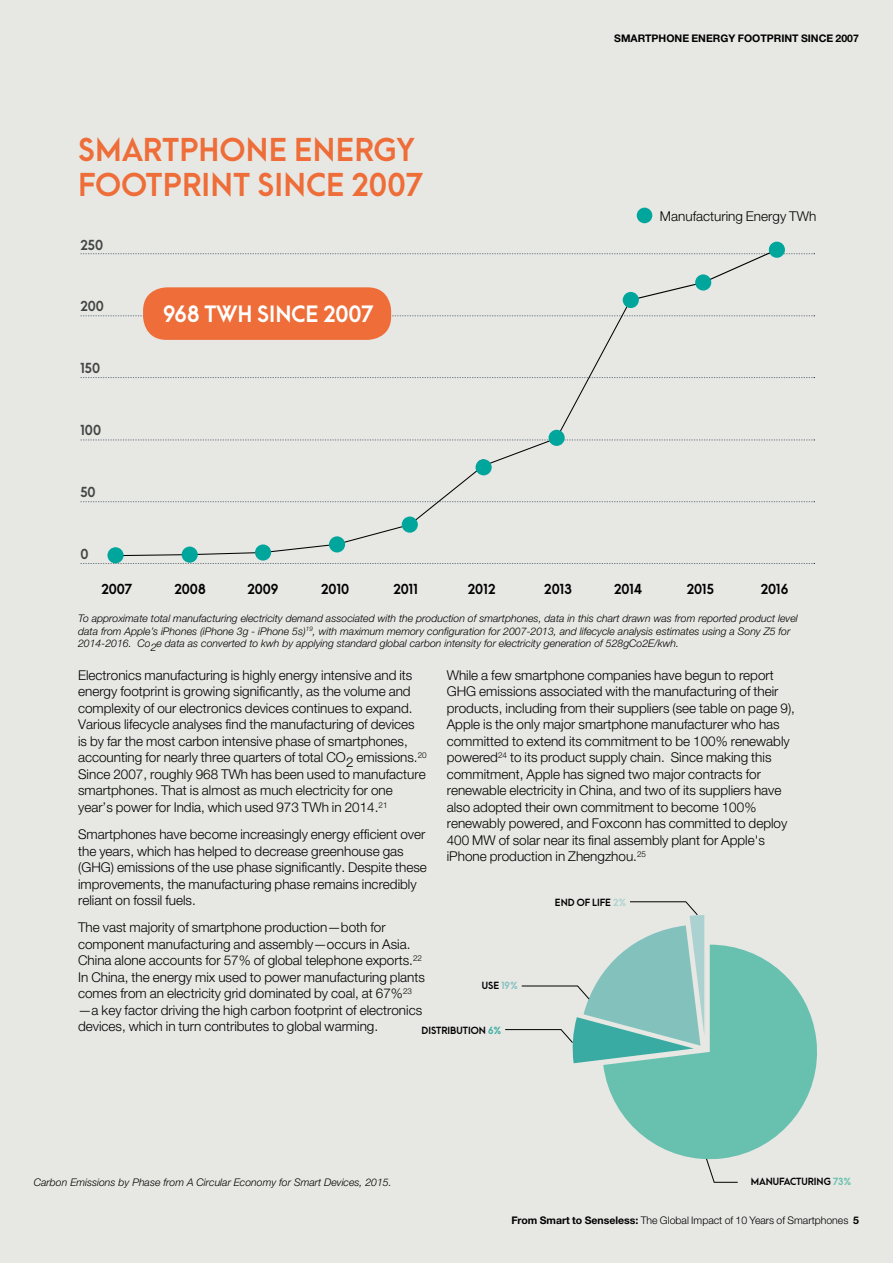
<style>
.page{position:relative;width:893px;height:1263px;background:#e7e8e4}
.page>*{position:absolute;margin:0;border:0;box-sizing:border-box;transform-origin:0 0}
.t1{font:800 30px/34.5px "Arca Majora 2";letter-spacing:.01em;color:#ee6d38}
.t2{font:800 21.45px "Arca Majora 2";color:#fff}
.t3{font:300 13.5px/16.5px "Helvetica Neue LT Std";color:#000}
.t4{font:800 13.2px "Arca Majora 2";color:#000}
.t5{font:800 13.2px "Arca Majora 2";color:#444645}
.t6{font:italic 300 10.5px/12.6px "Helvetica Neue LT Std";color:#000}
.t7{font:300 10.5px "Helvetica Neue LT Std";color:#000}
.t8{font:700 10.5px "Helvetica Neue LT Std";color:#000}
.t9{font:800 9.45px "Arca Majora 2";color:#000}
.s1{color:#abd2d0}
.s2{color:#83c1bd}
.s3{color:#39aba3}
.s4{color:#68c1ae}
.s5{font-weight:700}
</style>
<div class="page">
<svg style="left:80px;top:563px;width:735px;height:1px"></svg>
<div style="left:107px;top:547px;width:17px;height:16px;background:#00a59c;border-radius:50%"></div>
<div style="left:182px;top:547px;width:16px;height:16px;background:#00a59c;border-radius:50%"></div>
<div style="left:255px;top:544px;width:16px;height:17px;background:#00a59c;border-radius:50%"></div>
<svg style="left:603px;top:945px;width:214px;height:215px;fill:#68c1ae"></svg>
<svg style="left:706px;top:1158px;width:32px;height:24px"></svg>
<svg style="left:505px;top:901px;width:199px;height:162px"></svg>
<div style="left:637px;top:208px;width:15px;height:15px;background:#00a59c;border-radius:50%"></div>
<svg style="left:80px;top:248px;width:735px;height:308px"></svg>
<div style="left:623px;top:292px;width:16px;height:16px;background:#00a59c;border-radius:50%"></div>
<div style="left:695px;top:274px;width:16px;height:17px;background:#00a59c;border-radius:50%"></div>
<div style="left:769px;top:242px;width:16px;height:16px;background:#00a59c;border-radius:50%"></div>
<h1 class="t1" style="left:78px;top:134px;width:345px">SMARTPHONE ENERGY<br>FOOTPRINT SINCE 2007</h1>
<p class="t5" style="left:80px;top:237px;width:24px">250</p>
<p class="t5" style="left:80px;top:299px;width:25px">200</p>
<p class="t5" style="left:80px;top:361px;width:21px">150</p>
<p class="t5" style="left:80px;top:423px;width:22px">100</p>
<p class="t5" style="left:80px;top:485px;width:17px">50</p>
<p class="t5" style="left:80px;top:547px;width:10px">0</p>
<h2 class="t2" style="left:163px;top:302px;width:211px">968 TWH SINCE 2007</h2>
<p class="t8" style="left:614px;top:31px;width:246px">SMARTPHONE ENERGY FOOTPRINT SINCE 2007</p>
<p class="t3" style="left:660px;top:208px;width:158px">Manufacturing Energy TWh</p>
<p class="t4" style="left:101px;top:582px;width:32px">2007</p>
<p class="t4" style="left:175px;top:582px;width:33px">2008</p>
<p class="t4" style="left:247px;top:582px;width:33px">2009</p>
<p class="t4" style="left:321px;top:582px;width:30px">2010</p>
<p class="t4" style="left:393px;top:582px;width:26px">2011</p>
<p class="t4" style="left:468px;top:582px;width:29px">2012</p>
<p class="t4" style="left:544px;top:582px;width:29px">2013</p>
<p class="t4" style="left:614px;top:582px;width:29px">2014</p>
<p class="t4" style="left:687px;top:582px;width:29px">2015</p>
<p class="t4" style="left:761px;top:582px;width:29px">2016</p>
<p class="t6" style="left:78px;top:612px;width:721px">To approximate total manufacturing electricity demand associated with the production of smartphones, data in this chart drawn was from reported product level data from Apple’s iPhones (iPhone 3g - iPhone 5s)<sup>19</sup>, with maximum memory configuration for 2007-2013, and lifecycle analysis estimates using a Sony Z5 for<br>2014-2016. Co2e data as converted to kwh by applying standard global carbon intensity for electricity generation of 528gCo2E/kwh.</p>
<p class="t3" style="left:447px;top:667px;width:350px">While a few smartphone companies have begun to report GHG emissions associated with the manufacturing of their products, including from their suppliers (see table on page 9), Apple is the only major smartphone manufacturer who has committed to extend its commitment to be 100% renewably powered<sup>24</sup> to its product supply chain. Since making this commitment, Apple has signed two major contracts for renewable electricity in China, and two of its suppliers have also adopted their own commitment to become 100% renewably powered, and Foxconn has committed to deploy 400 MW of solar near its final assembly plant for Apple's iPhone production in Zhengzhou.<sup>25</sup></p>
<p class="t3" style="left:78px;top:667px;width:350px">Electronics manufacturing is highly energy intensive and its energy footprint is growing significantly, as the volume and complexity of our electronics devices continues to expand.<br>Various lifecycle analyses find the manufacturing of devices is by far the most carbon intensive phase of smartphones, accounting for nearly three quarters of total CO2 emissions.<sup>20<br></sup>Since 2007, roughly 968 TWh has been used to manufacture smartphones. That is almost as much electricity for one year’s power for India, which used 973 TWh in 2014.<sup>21</sup></p>
<p class="t3" style="left:78px;top:826px;width:350px">Smartphones have become increasingly energy efficient over the years, which has helped to decrease greenhouse gas (GHG) emissions of the use phase significantly. Despite these improvements, the manufacturing phase remains incredibly reliant on fossil fuels.</p>
<p class="t3" style="left:78px;top:919px;width:348px">The vast majority of smartphone production—both for component manufacturing and assembly—occurs in Asia.<br>China alone accounts for 57% of global telephone exports.<sup>22<br></sup>In China, the energy mix used to power manufacturing plants comes from an electricity grid dominated by coal, at 67%<sup>23 </sup>—a key factor driving the high carbon footprint of electronics devices, which in turn contributes to global warming.</p>
<p class="t9" style="left:555px;top:897px;width:73px">END OF LIFE <span class="s1">2%</span></p>
<p class="t9" style="left:482px;top:981px;width:38px">USE <span class="s2">19%</span></p>
<p class="t9" style="left:422px;top:1025px;width:81px">DISTRIBUTION <span class="s3">6%</span></p>
<p class="t6" style="left:34px;top:1175px;width:359px">Carbon Emissions by Phase from A Circular Economy for Smart Devices, 2015.</p>
<p class="t9" style="left:751px;top:1176px;width:102px">MANUFACTURING <span class="s4">73%</span></p>
<p class="t7" style="left:511px;top:1213px;width:349px"><span class="s5">From Smart to Senseless:</span> The Global Impact of 10 Years of Smartphones <span class="s5">5</span></p>
</div>
